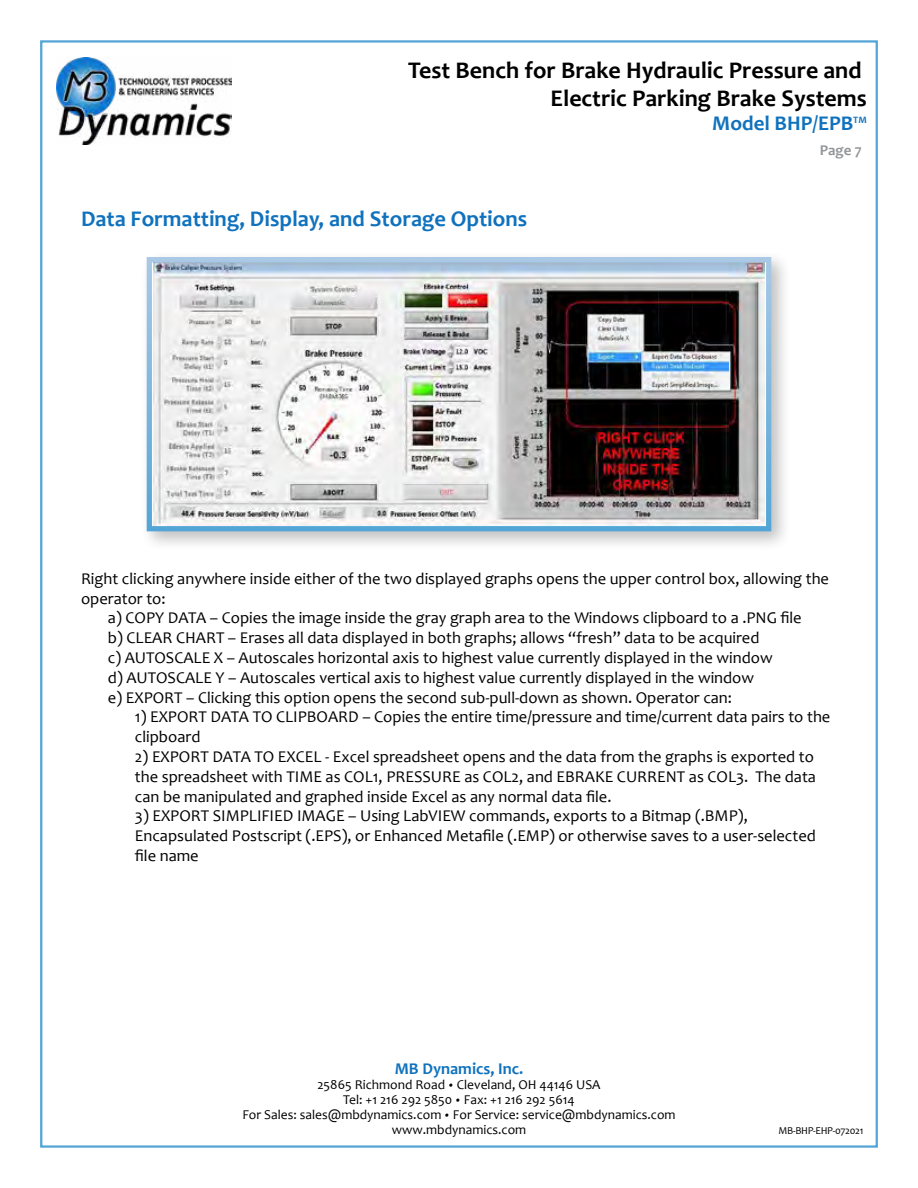
<style>
.page{position:relative;width:918px;height:1188px;background:#fff}
.page>*{position:absolute;margin:0;border:0;box-sizing:border-box;transform-origin:0 0}
.t1{font:700 24px "Candara";color:#000}
.t2{font:700 22.5px "Candara";color:#1072bd}
.t3{font:700 21px "Candara";color:#1072bd}
.t4{font:16.5px/19.8px "Candara";color:#000}
.t5{font:700 16.5px "Candara";color:#1072bd}
.t6{font:700 15px "Candara";color:#939598}
.t7{font:13.5px "Candara";color:#000}
.t8{font:10.5px "Candara";letter-spacing:-.03em;color:#000}
.s1{font-size:22.5px}
</style>
<div class="page">
<img style="left:56px;top:57px;width:175px;height:88px">
<div style="left:140px;top:250px;width:652px;height:302px;background:#000;opacity:.25"></div>
<img style="left:153px;top:263px;width:612px;height:262px">
<p class="t1" style="left:408px;top:55px;width:455px">Test Bench for Brake Hydraulic Pressure and</p>
<p class="t1" style="left:550px;top:83px;width:318px">Electric Parking Brake Systems</p>
<p class="t3" style="left:712px;top:110px;width:156px">Model BHP/EPB<sup>TM</sup></p>
<p class="t2" style="left:81px;top:204px;width:448px">Data Formatting, Display, and Storage Options</p>
<p class="t6" style="left:820px;top:141px;width:43px">Page 7</p>
<p class="t4" style="left:81px;top:568px;width:750px">Right clicking anywhere inside either of the two displayed graphs opens the upper control box, allowing the operator to:</p>
<p class="t4" style="left:108px;top:608px;width:695px">a) COPY DATA – Copies the image inside the gray graph area to the Windows clipboard to a .PNG file</p>
<p class="t4" style="left:108px;top:628px;width:653px">b) CLEAR CHART – Erases all data displayed in both graphs; allows “fresh” data to be acquired</p>
<p class="t4" style="left:108px;top:648px;width:666px">c) AUTOSCALE X – Autoscales horizontal axis to highest value currently displayed in the window</p>
<p class="t4" style="left:108px;top:667px;width:648px">d) AUTOSCALE Y – Autoscales vertical axis to highest value currently displayed in the window</p>
<p class="t4" style="left:108px;top:687px;width:626px">e) EXPORT – Clicking this option opens the second sub-pull-down as shown. Operator can:</p>
<p class="t4" style="left:135px;top:707px;width:697px">1) EXPORT DATA TO CLIPBOARD – Copies the entire time/pressure and time/current data pairs to the clipboard</p>
<p class="t4" style="left:135px;top:747px;width:683px">2) EXPORT DATA TO EXCEL - Excel spreadsheet opens and the data from the graphs is exported to the spreadsheet with TIME as COL1, PRESSURE as COL2, and EBRAKE CURRENT as COL3. The data can be manipulated and graphed inside Excel as any normal data file.</p>
<p class="t4" style="left:135px;top:806px;width:682px">3) EXPORT SIMPLIFIED IMAGE – Using LabVIEW commands, exports to a Bitmap (.BMP),<br>Encapsulated Postscript (.EPS), or Enhanced Metafile (.EMP) or otherwise saves to a user-selected file name</p>
<p class="t5" style="left:395px;top:1058px;width:130px">MB Dynamics, Inc.</p>
<p class="t7" style="left:317px;top:1076px;width:285px">25865 Richmond Road <span class="s1">·</span> Cleveland, OH 44146 USA</p>
<p class="t7" style="left:343px;top:1091px;width:233px">Tel: +1 216 292 5850 <span class="s1">·</span> Fax: +1 216 292 5614</p>
<p class="t7" style="left:242px;top:1106px;width:435px">For Sales: sales@mbdynamics.com <span class="s1">·</span> For Service: service@mbdynamics.com</p>
<p class="t7" style="left:392px;top:1121px;width:136px">www.mbdynamics.com</p>
<p class="t8" style="left:779px;top:1124px;width:86px">MB-BHP-EHP-072021</p>
</div>
